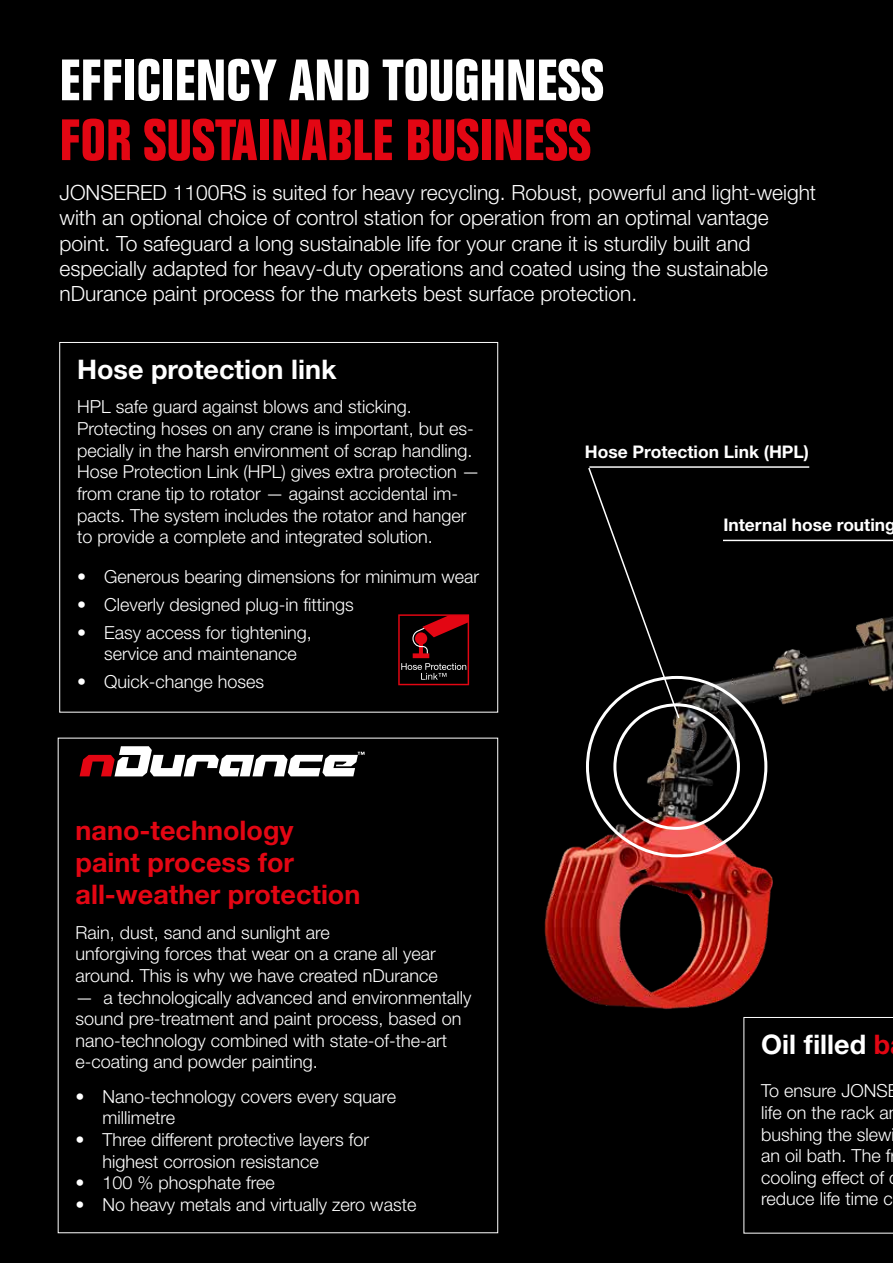
<style>
.page{position:relative;width:893px;height:1263px;background:#000}
.page>*{position:absolute;margin:0;border:0;box-sizing:border-box;transform-origin:0 0}
.t1{font:700 condensed 57px "Folio Std";color:#fff}
.t2{font:700 condensed 57px "Folio Std";color:#e30613}
.t3{font:700 27px/32.4px "Helvetica Neue LT Std";color:#e30613}
.t4{font:700 27px "Helvetica Neue LT Std";color:#fff}
.t5{font:300 21px/25.2px "Helvetica Neue LT Std";color:#fff}
.t6{font:300 18px/21.6px "Helvetica Neue LT Std";color:#fff}
.t7{font:700 17.4px "Helvetica Neue LT Std";color:#fff}
.s1{color:#e30613}
</style>
<div class="page">
<svg style="left:80px;top:746px;width:285px;height:30px"></svg>
<img style="left:421px;top:540px;width:472px;height:694px">
<div style="left:613px;top:703px;width:127px;height:127px;border:3px solid #fff;border-radius:50%"></div>
<hr style="left:589px;top:466px;width:220px;height:2px;background:#fff">
<svg style="left:315px;top:1058px;width:400px;height:176px"></svg>
<hr style="left:723px;top:540px;width:170px;height:1px;background:#fff">
<svg style="left:587px;top:466px;width:94px;height:254px"></svg>
<svg style="left:398px;top:614px;width:71px;height:71px"></svg>
<svg style="left:743px;top:1017px;width:150px;height:216px"></svg>
<h1 class="t1" style="left:60px;top:49px;width:546px">EFFICIENCY AND TOUGHNESS</h1>
<h1 class="t2" style="left:60px;top:108px;width:533px">FOR SUSTAINABLE BUSINESS</h1>
<p class="t5" style="left:60px;top:180px;width:758px">JONSERED 1100RS is suited for heavy recycling. Robust, powerful and light-weight with an optional choice of control station for operation from an optimal vantage point. To safeguard a long sustainable life for your crane it is sturdily built and especially adapted for heavy-duty operations and coated using the sustainable nDurance paint process for the markets best surface protection.</p>
<h2 class="t4" style="left:77px;top:353px;width:261px">Hose protection link</h2>
<p class="t6" style="left:77px;top:396px;width:404px">HPL safe guard against blows and sticking.<br>Protecting hoses on any crane is important, but es&shy;pecially in the harsh environment of scrap handling.<br>Hose Protection Link (HPL) gives extra protection — from crane tip to rotator — against accidental im&shy;pacts. The system includes the rotator and hanger to provide a complete and integrated solution.</p>
<p class="t6" style="left:77px;top:566px;width:404px">• Generous bearing dimensions for minimum wear</p>
<p class="t6" style="left:77px;top:593px;width:278px">• Cleverly designed plug-in fittings</p>
<p class="t6" style="left:104px;top:621px;width:209px;text-indent:-27px">• Easy access for tightening, service and maintenance</p>
<p class="t6" style="left:77px;top:670px;width:189px">• Quick-change hoses</p>
<h2 class="t3" style="left:76px;top:813px;width:286px">nano-technology paint process for all-weather protection</h2>
<p class="t6" style="left:76px;top:921px;width:364px">Rain, dust, sand and sunlight are<br>unforgiving forces that wear on a crane all year around. This is why we have created nDurance</p>
<p class="t6" style="left:76px;top:986px;width:397px">— a technologically advanced and environmentally sound pre-treatment and paint process, based on nano-technology combined with state-of-the-art e-coating and powder painting.</p>
<p class="t6" style="left:103px;top:1085px;width:295px;text-indent:-27px">• Nano-technology covers every square millimetre</p>
<p class="t6" style="left:103px;top:1128px;width:268px;text-indent:-27px">• Three different protective layers for highest corrosion resistance</p>
<p class="t6" style="left:76px;top:1171px;width:201px">• 100 % phosphate free</p>
<p class="t6" style="left:76px;top:1193px;width:342px">• No heavy metals and virtually zero waste</p>
<p class="t7" style="left:585px;top:441px;width:226px">Hose Protection Link (HPL)</p>
<p class="t7" style="left:723px;top:514px;width:174px">Internal hose routing</p>
<h2 class="t4" style="left:761px;top:1028px;width:130px">Oil filled <span class="s1">b</span></h2>
<p class="t6" style="left:761px;top:1080px;width:133px">To ensure JONS life on the rack a bushing the slew an oil bath. The f cooling effect of reduce life time c</p>
</div>
